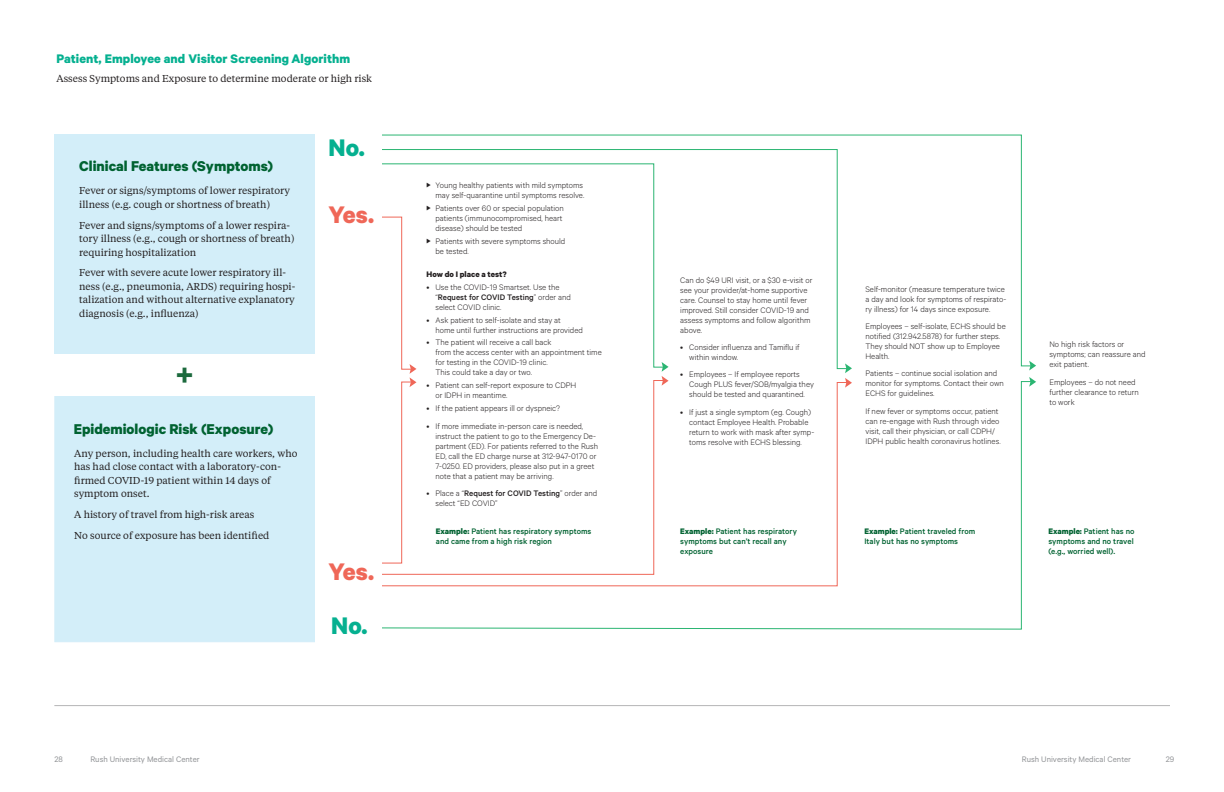
<style>
.page{position:relative;width:1224px;height:792px;background:#fff}
.page>*{position:absolute;margin:0;border:0;box-sizing:border-box;transform-origin:0 0}
.flowChart_Font{font:700 33px "Calibre";color:#1c6a3d}
.Body_secondary_heade{font:700 27px "Calibre";letter-spacing:-.04em;color:#ef6758}
.Body_secondary_heade-2{font:700 27px "Calibre";color:#05b090}
.Body_secondary_heade-3{font:700 16px "Calibre";color:#006231}
.Chapter_Main_Headers{font:700 14px "Calibre";letter-spacing:.005em;color:#05b090}
.Body_Copy_for_chapte{font:10px/13.5px "Tiempos Text";color:#231f20}
.flowChart_Font-2{font:300 9px/10px "Calibre";color:#231f20}
.flowChart_Font-3{font:500 9px/10px "Calibre";color:#006231}
.t1{font:9px "Calibre";color:#939598}
.flowChart_Font-4{font:700 9px "Calibre";color:#231f20}
.s1{font-weight:500}
.s2{font-weight:700}
</style>
<div class="page">
<hr style="left:54px;top:705px;width:1116px;height:1px;background:#b6b6b7">
<svg style="left:382px;top:381px;width:647px;height:249px"></svg>
<svg style="left:1029px;top:377px;width:7px;height:10px"></svg>
<svg style="left:382px;top:369px;width:34px;height:195px"></svg>
<svg style="left:662px;top:369px;width:7px;height:17px"></svg>
<svg style="left:845px;top:367px;width:7px;height:21px"></svg>
<svg style="left:382px;top:134px;width:647px;height:233px"></svg>
<svg style="left:1029px;top:361px;width:7px;height:10px"></svg>
<div style="left:54px;top:135px;width:261px;height:219px;background:#d3eef9"></div>
<div style="left:54px;top:396px;width:261px;height:246px;background:#d3eef9;border:1px solid #d3eef9"></div>
<svg style="left:427px;top:183px;width:4px;height:5px"></svg>
<svg style="left:427px;top:206px;width:4px;height:4px"></svg>
<svg style="left:427px;top:239px;width:4px;height:4px"></svg>
<p class="Chapter_Main_Headers" style="left:57px;top:50px;width:295px">Patient, Employee and Visitor Screening Algorithm</p>
<p class="Body_Copy_for_chapte" style="left:56px;top:71px;width:317px">Assess Symptoms and Exposure to determine moderate or high risk</p>
<p class="Body_secondary_heade-3" style="left:79px;top:156px;width:196px">Clinical Features (Symptoms)</p>
<p class="Body_Copy_for_chapte" style="left:79px;top:183px;width:212px">Fever or signs/symptoms of lower respiratory illness (e.g. cough or shortness of breath)</p>
<p class="Body_Copy_for_chapte" style="left:79px;top:218px;width:217px">Fever and signs/symptoms of a lower respira&shy;tory illness (e.g., cough or shortness of breath) requiring hospitalization</p>
<p class="Body_Copy_for_chapte" style="left:79px;top:266px;width:218px">Fever with severe acute lower respiratory ill&shy;ness (e.g., pneumonia, ARDS) requiring hospi&shy;talization and without alternative explanatory diagnosis (e.g., influenza)</p>
<p class="flowChart_Font" style="left:176px;top:355px;width:20px">+</p>
<p class="Body_secondary_heade-3" style="left:74px;top:419px;width:201px">Epidemiologic Risk (Exposure)</p>
<p class="Body_Copy_for_chapte" style="left:74px;top:446px;width:225px">Any person, including health care workers, who has had close contact with a laboratory-con&shy;firmed COVID-19 patient within 14 days of symptom onset.</p>
<p class="Body_Copy_for_chapte" style="left:74px;top:507px;width:182px">A history of travel from high-risk areas</p>
<p class="Body_Copy_for_chapte" style="left:74px;top:528px;width:197px">No source of exposure has been identified</p>
<p class="Body_secondary_heade-2" style="left:329px;top:131px;width:38px">No.</p>
<p class="Body_secondary_heade" style="left:329px;top:198px;width:47px">Yes.</p>
<p class="Body_secondary_heade" style="left:329px;top:555px;width:47px">Yes.</p>
<p class="Body_secondary_heade-2" style="left:331px;top:609px;width:38px">No.</p>
<p class="flowChart_Font-2" style="left:436px;top:180px;width:150px">Young healthy patients with mild symptoms may self-quarantine until symptoms resolve.</p>
<p class="flowChart_Font-2" style="left:436px;top:203px;width:130px">Patients over 60 or special population patients (immunocompromised, heart disease) should be tested</p>
<p class="flowChart_Font-2" style="left:436px;top:236px;width:131px">Patients with severe symptoms should be tested.</p>
<p class="flowChart_Font-4" style="left:427px;top:269px;width:82px">How do I place a test?</p>
<p class="flowChart_Font-2" style="left:436px;top:282px;width:137px;text-indent:-9px">• Use the COVID-19 Smartset. Use the “<span class="s1">Request for COVID Testing</span>” order and select COVID clinic.</p>
<p class="flowChart_Font-2" style="left:436px;top:314px;width:149px;text-indent:-9px">• Ask patient to self-isolate and stay at<br>home until further instructions are provided</p>
<p class="flowChart_Font-2" style="left:436px;top:337px;width:168px;text-indent:-9px">• The patient will receive a call back<br>from the access center with an appointment time for testing in the COVID-19 clinic.<br>This could take a day or two.</p>
<p class="flowChart_Font-2" style="left:436px;top:380px;width:142px;text-indent:-9px">• Patient can self-report exposure to CDPH or IDPH in meantime.</p>
<p class="flowChart_Font-2" style="left:427px;top:403px;width:135px">• If the patient appears ill or dyspneic?</p>
<p class="flowChart_Font-2" style="left:436px;top:420px;width:164px;text-indent:-9px">• If more immediate in-person care is needed, instruct the patient to go to the Emergency De&shy;partment (ED). For patients referred to the Rush ED, call the ED charge nurse at 312-947-0170 or 7-0250. ED providers, please also put in a greet note that a patient may be arriving.</p>
<p class="flowChart_Font-2" style="left:436px;top:488px;width:163px;text-indent:-9px">• Place a “<span class="s1">Request for COVID Testing</span>” order and select “ED COVID”</p>
<p class="flowChart_Font-2" style="left:680px;top:274px;width:134px">Can do $49 URI visit, or a $30 e-visit or see your provider/at-home supportive care. Counsel to stay home until fever improved. Still consider COVID-19 and assess symptoms and follow algorithm above.</p>
<p class="flowChart_Font-2" style="left:689px;top:342px;width:112px;text-indent:-9px">• Consider influenza and Tamiflu if within window.</p>
<p class="flowChart_Font-2" style="left:689px;top:369px;width:126px;text-indent:-9px">• Employees – If employee reports<br>Cough PLUS fever/SOB/myalgia they should be tested and quarantined.</p>
<p class="flowChart_Font-2" style="left:689px;top:407px;width:127px;text-indent:-9px">• If just a single symptom (eg. Cough) contact Employee Health. Probable return to work with mask after symp&shy;toms resolve with ECHS blessing.</p>
<p class="flowChart_Font-3" style="left:436px;top:526px;width:157px"><span class="s2">Example:</span> Patient has respiratory symptoms and came from a high risk region</p>
<p class="flowChart_Font-3" style="left:680px;top:526px;width:118px"><span class="s2">Example:</span> Patient has respiratory symptoms but can’t recall any exposure</p>
<p class="flowChart_Font-2" style="left:865px;top:283px;width:142px">Self-monitor (measure temperature twice a day and look for symptoms of respirato&shy;ry illness) for 14 days since exposure.</p>
<p class="flowChart_Font-2" style="left:865px;top:321px;width:142px">Employees – self-isolate, ECHS should be notified (312.942.5878) for further steps.<br>They should NOT show up to Employee<br>Health.</p>
<p class="flowChart_Font-2" style="left:865px;top:368px;width:140px">Patients – continue social isolation and monitor for symptoms. Contact their own<br>ECHS for guidelines.</p>
<p class="flowChart_Font-2" style="left:865px;top:406px;width:137px">If new fever or symptoms occur, patient can re-engage with Rush through video visit, call their physician, or call CDPH/ IDPH public health coronavirus hotlines.</p>
<p class="flowChart_Font-2" style="left:1049px;top:339px;width:98px">No high risk factors or symptoms; can reassure and exit patient.</p>
<p class="flowChart_Font-2" style="left:1049px;top:376px;width:91px">Employees – do not need further clearance to return to work</p>
<p class="flowChart_Font-3" style="left:864px;top:526px;width:112px"><span class="s2">Example:</span> Patient traveled from<br>Italy but has no symptoms</p>
<p class="flowChart_Font-3" style="left:1049px;top:526px;width:88px;text-align:justify"><span class="s2">Example:</span> Patient has no symptoms and no travel (e.g., worried well).</p>
<p class="t1" style="left:54px;top:754px;width:10px">28</p>
<p class="t1" style="left:90px;top:754px;width:111px">Rush University Medical Center</p>
<p class="t1" style="left:1022px;top:754px;width:111px">Rush University Medical Center</p>
<p class="t1" style="left:1166px;top:754px;width:10px">29</p>
</div>
